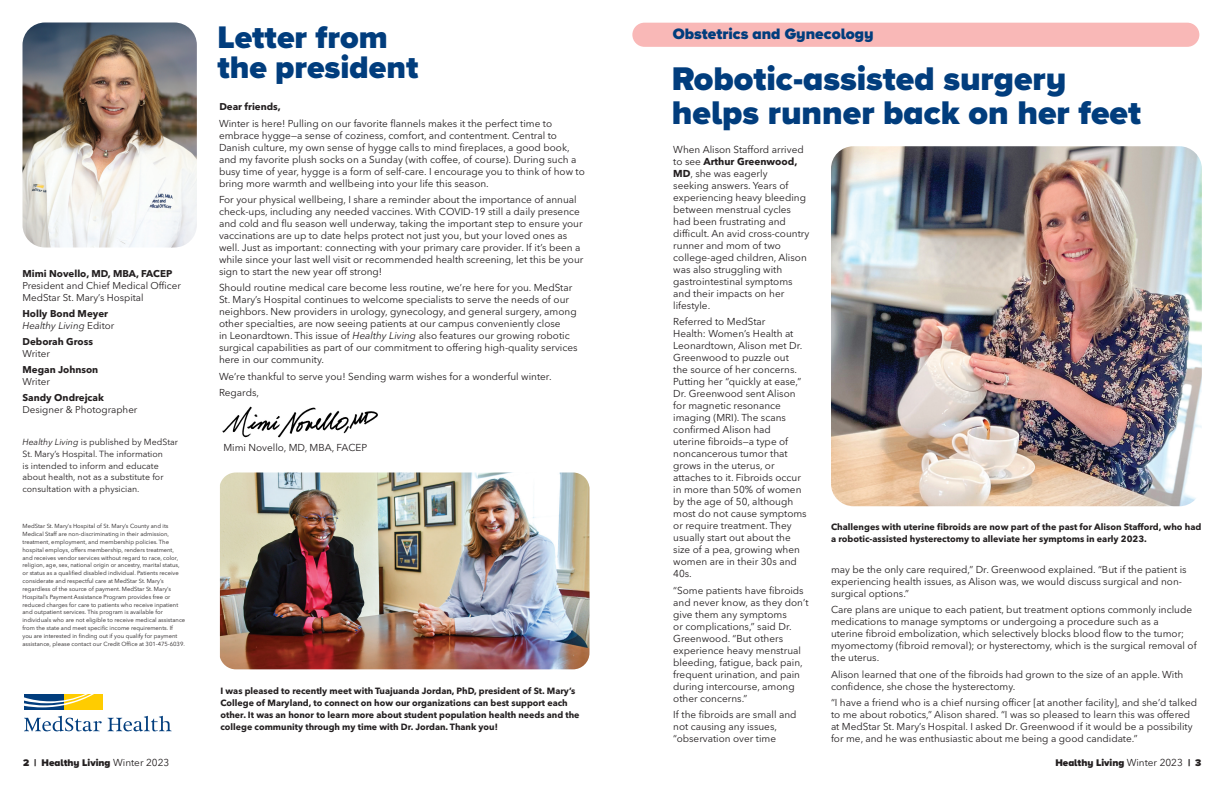
<style>
.page{position:relative;width:1224px;height:792px;background:#fff}
.page>*{position:absolute;margin:0;border:0;box-sizing:border-box;transform-origin:0 0}
.Calls_to_Action_Bold{font:900 34px "Proxima Nova A";color:#013d7d}
.Column_Header{font:900 32.3px/30.4px "Proxima Nova A";color:#013d7d}
.Headlines_24_24{font:900 15.7px "Proxima Nova A";color:#013d7d}
.Body_Copy{font:10px/12px "Avenir Next LT Pro";color:#231f20}
.t1{font:900 10px "Proxima Nova A";color:#231f20}
.Calls_to_Action_Bold-2{font:10px "Avenir Next LT Pro";color:#231f20}
.Calls_to_Action_Mixed{font:9.8px/11.8px "Avenir Next LT Pro";color:#231f20}
.Calls_to_Action_Mixed-2{font:700 9.8px/11.8px "Avenir Next LT Pro";color:#231f20}
.Calls_to_Action_Bold-3{font:700 9.8px "Avenir Next LT Pro";color:#231f20}
.Captions{font:700 9px/12px "Avenir Next LT Pro";color:#231f20}
.Body_Copy-2{font:8.8px/11.8px "Avenir Next LT Pro";color:#231f20}
.Legal{font:5.9px/7.8px "Avenir Next LT Pro";color:#231f20}
.s1{font-style:italic}
.s2{font-weight:700}
.s3{font-weight:400;font-style:italic}
.s4{font-weight:400}
.s5{font-family:"Avenir Next LT Pro";font-weight:400}
</style>
<div class="page">
<img style="left:222px;top:407px;width:156px;height:31px">
<svg style="left:24px;top:716px;width:78px;height:16px"></svg>
<svg style="left:108px;top:716px;width:64px;height:15px"></svg>
<div style="left:63px;top:694px;width:39px;height:16px;background:#fc0"></div>
<div style="left:24px;top:694px;width:39px;height:16px;background:linear-gradient(to right,#013d7d,#013d7d)"></div>
<svg style="left:24px;top:694px;width:70px;height:13px"></svg>
<img style="left:22px;top:22px;width:175px;height:226px">
<img style="left:220px;top:472px;width:370px;height:197px">
<div style="left:632px;top:23px;width:567px;height:24px;background:#f9b8b7;border-radius:12px"></div>
<img style="left:831px;top:146px;width:371px;height:360px">
<p class="Column_Header" style="left:217px;top:21px;width:202px">Letter from the president</p>
<p class="Calls_to_Action_Bold-3" style="left:219px;top:101px;width:63px">Dear friends,</p>
<p class="Body_Copy" style="left:219px;top:117px;width:367px">Winter is here! Pulling on our favorite flannels makes it the perfect time to embrace hygge—a sense of coziness, comfort, and contentment. Central to Danish culture, my own sense of hygge calls to mind fireplaces, a good book, and my favorite plush socks on a Sunday (with coffee, of course). During such a busy time of year, hygge is a form of self-care. I encourage you to think of how to bring more warmth and wellbeing into your life this season.</p>
<p class="Body_Copy" style="left:219px;top:194px;width:366px">For your physical wellbeing, I share a reminder about the importance of annual check-ups, including any needed vaccines. With COVID-19 still a daily presence and cold and flu season well underway, taking the important step to ensure your vaccinations are up to date helps protect not just you, but your loved ones as well. Just as important: connecting with your primary care provider. If it’s been a while since your last well visit or recommended health screening, let this be your sign to start the new year off strong!</p>
<p class="Body_Copy" style="left:219px;top:282px;width:360px">Should routine medical care become less routine, we’re here for you. MedStar St. Mary’s Hospital continues to welcome specialists to serve the needs of our neighbors. New providers in urology, gynecology, and general surgery, among other specialties, are now seeing patients at our campus conveniently close<br>in Leonardtown. This issue of <span class="s1">Healthy Living</span> also features our growing robotic surgical capabilities as part of our commitment to offering high-quality services here in our community.</p>
<p class="Body_Copy" style="left:219px;top:370px;width:334px">We’re thankful to serve you! Sending warm wishes for a wonderful winter.</p>
<p class="Body_Copy" style="left:219px;top:387px;width:42px">Regards,</p>
<p class="Calls_to_Action_Mixed" style="left:22px;top:268px;width:160px"><span class="s2">Mimi Novello, MD, MBA, FACEP<br></span>President and Chief Medical Officer<br>MedStar St. Mary’s Hospital</p>
<p class="Calls_to_Action_Mixed-2" style="left:22px;top:307px;width:93px">Holly Bond Meyer<br><span class="s3">Healthy Living</span> <span class="s4">Editor</span></p>
<p class="Calls_to_Action_Mixed-2" style="left:22px;top:336px;width:72px">Deborah Gross<br><span class="s4">Writer</span></p>
<p class="Calls_to_Action_Mixed-2" style="left:22px;top:364px;width:77px">Megan Johnson<br><span class="s4">Writer</span></p>
<p class="Calls_to_Action_Mixed" style="left:22px;top:392px;width:117px"><span class="s2">Sandy Ondrejcak<br></span>Designer &amp; Photographer</p>
<p class="Body_Copy-2" style="left:22px;top:436px;width:157px"><span class="s1">Healthy Living</span> is published by MedStar St. Mary’s Hospital. The information<br>is intended to inform and educate about health, not as a substitute for consultation with a physician.</p>
<p class="Calls_to_Action_Bold-2" style="left:223px;top:442px;width:145px">Mimi Novello, MD, MBA, FACEP</p>
<p class="Legal" style="left:22px;top:522px;width:164px">MedStar St. Mary’s Hospital of St. Mary’s County and its Medical Staff are non-discriminating in their admission, treatment, employment, and membership policies. The hospital employs, offers membership, renders treatment, and receives vendor services without regard to race, color, religion, age, sex, national origin or ancestry, marital status, or status as a qualified disabled individual. Patients receive considerate and respectful care at MedStar St. Mary’s regardless of the source of payment. MedStar St. Mary’s Hospital’s Payment Assistance Program provides free or reduced charges for care to patients who receive inpatient and outpatient services. This program is available for individuals who are not eligible to receive medical assistance from the state and meet specific income requirements. If<br>you are interested in finding out if you qualify for payment assistance, please contact our Credit Office at 301-475-6039.</p>
<p class="Captions" style="left:220px;top:685px;width:361px">I was pleased to recently meet with Tuajuanda Jordan, PhD, president of St. Mary’s College of Maryland, to connect on how our organizations can best support each other. It was an honor to learn more about student population health needs and the college community through my time with Dr. Jordan. Thank you!</p>
<p class="Headlines_24_24" style="left:673px;top:22px;width:202px">Obstetrics and Gynecology</p>
<p class="Calls_to_Action_Bold" style="left:672px;top:54px;width:396px">Robotic-assisted surgery</p>
<p class="Calls_to_Action_Bold" style="left:672px;top:88px;width:471px">helps runner back on her feet</p>
<p class="Body_Copy" style="left:673px;top:143px;width:138px">When Alison Stafford arrived to see <span class="s2">Arthur Greenwood,<br>MD</span>, she was eagerly<br>seeking answers. Years of experiencing heavy bleeding between menstrual cycles had been frustrating and difficult. An avid cross-country runner and mom of two college-aged children, Alison was also struggling with gastrointestinal symptoms and their impacts on her lifestyle.</p>
<p class="Body_Copy" style="left:673px;top:316px;width:135px">Referred to MedStar<br>Health: Women’s Health at<br>Leonardtown, Alison met Dr.<br>Greenwood to puzzle out<br>the source of her concerns.<br>Putting her “quickly at ease,”<br>Dr. Greenwood sent Alison for magnetic resonance imaging (MRI). The scans confirmed Alison had<br>uterine fibroids—a type of noncancerous tumor that grows in the uterus, or attaches to it. Fibroids occur in more than 50% of women by the age of 50, although most do not cause symptoms or require treatment. They usually start out about the size of a pea, growing when women are in their 30s and<br>40s.</p>
<p class="Body_Copy" style="left:673px;top:584px;width:137px">“Some patients have fibroids and never know, as they don’t give them any symptoms<br>or complications,” said Dr.<br>Greenwood. “But others experience heavy menstrual bleeding, fatigue, back pain, frequent urination, and pain during intercourse, among other concerns.”</p>
<p class="Body_Copy" style="left:673px;top:709px;width:125px">If the fibroids are small and not causing any issues, “observation over time</p>
<p class="Captions" style="left:831px;top:521px;width:372px">Challenges with uterine fibroids are now part of the past for Alison Stafford, who had a robotic-assisted hysterectomy to alleviate her symptoms in early 2023.</p>
<p class="Body_Copy" style="left:831px;top:563px;width:357px">may be the only care required,” Dr. Greenwood explained. “But if the patient is experiencing health issues, as Alison was, we would discuss surgical and non&shy;surgical options.”</p>
<p class="Body_Copy" style="left:831px;top:604px;width:367px">Care plans are unique to each patient, but treatment options commonly include medications to manage symptoms or undergoing a procedure such as a<br>uterine fibroid embolization, which selectively blocks blood flow to the tumor; myomectomy (fibroid removal); or hysterectomy, which is the surgical removal of the uterus.</p>
<p class="Body_Copy" style="left:831px;top:668px;width:354px">Alison learned that one of the fibroids had grown to the size of an apple. With confidence, she chose the hysterectomy.</p>
<p class="Body_Copy" style="left:831px;top:697px;width:368px">“I have a friend who is a chief nursing officer [at another facility], and she’d talked to me about robotics,” Alison shared. “I was so pleased to learn this was offered at MedStar St. Mary’s Hospital. I asked Dr. Greenwood if it would be a possibility for me, and he was enthusiastic about me being a good candidate.”</p>
<p class="t1" style="left:23px;top:755px;width:148px">2 | Healthy Living <span class="s5">Winter 2023</span></p>
<p class="t1" style="left:1055px;top:755px;width:148px">Healthy Living <span class="s5">Winter 2023</span> | 3</p>
</div>
